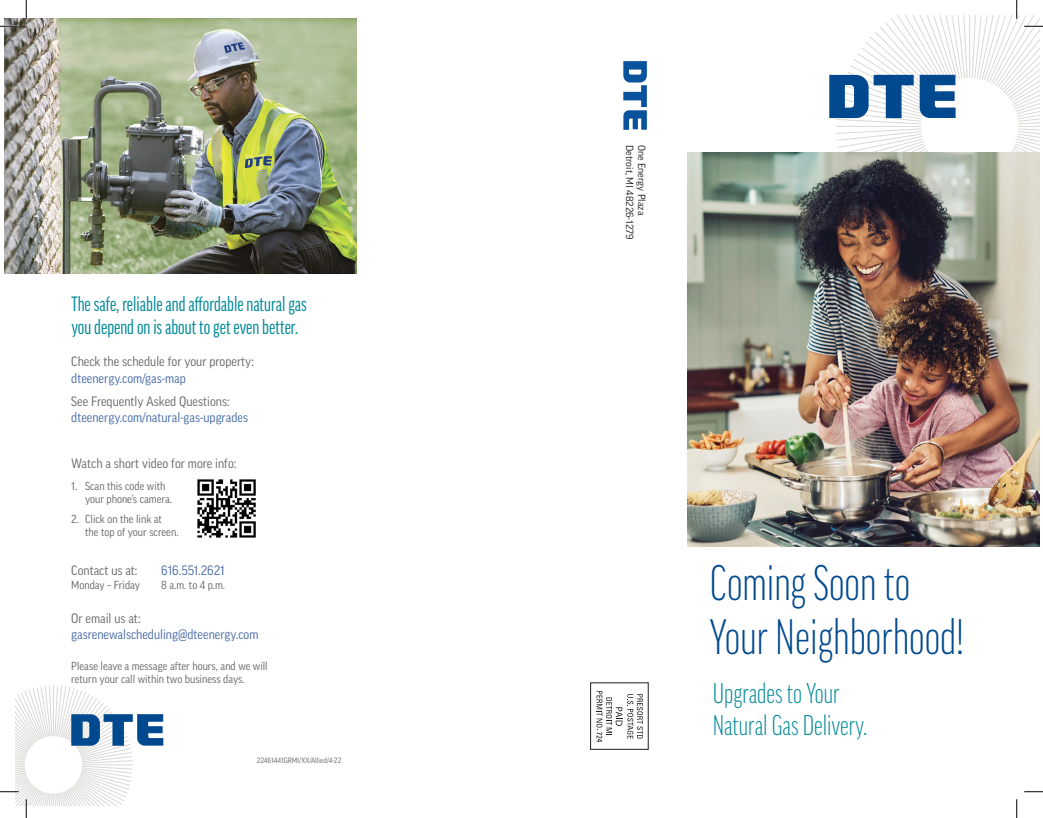
<style>
.page{position:relative;width:1043px;height:818px;background:#fff}
.page>*{position:absolute;margin:0;border:0;box-sizing:border-box;transform-origin:0 0}
.BigSubhead{font:300 extra-condensed 47.88px/53.9px "Good Pro";color:#01498e}
.BigSubhead-2{font:300 extra-condensed 27.5px/31.2px "Good Pro";color:#008998}
.BigSubhead-3{font:20px/22.5px "Good Pro X Cond News";color:#008998}
.letterText{font:13.12px/16.9px "Good Pro Narr";color:#636366}
.letterText-2{font:13.12px/16.9px "Good Pro Narr";color:#4166a3}
.Paragraph_Style_1{font:13.12px/16.9px "Good Pro Narr";color:#4166a3}
.Paragraph_Style_1-2{font:11.25px/13.8px "Good Pro Narr";color:#636366}
.t1{font:10px/12px "Good Pro";color:#201d1e}
.letterText-3{font:7.5px "Good Pro Narr";color:#636366}
.s1{color:#4166a3}
.s2{color:#636366}
</style>
<div class="page">
<img style="left:5px;top:18px;width:351px;height:256px">
<img style="left:687px;top:152px;width:352px;height:394px">
<svg style="left:623px;top:61px;width:24px;height:69px"></svg>
<svg style="left:596px;top:691px;width:47px;height:51px"></svg>
<img style="left:197px;top:479px;width:59px;height:59px">
<svg style="left:0;top:25px;width:19px;height:2px"></svg>
<svg style="left:1024px;top:791px;width:18px;height:1px"></svg>
<svg style="left:25px;top:0;width:2px;height:19px"></svg>
<svg style="left:0;top:685px;width:163px;height:133px"></svg>
<svg style="left:829px;top:0;width:213px;height:246px"></svg>
<svg style="left:1016px;top:799px;width:1px;height:19px"></svg>
<p class="BigSubhead-3" style="left:71px;top:293px;width:237px">The safe, reliable and affordable natural gas you depend on is about to get even better.</p>
<p class="letterText" style="left:71px;top:353px;width:184px">Check the schedule for your property: <span class="s1">dteenergy.com/gas-map</span></p>
<p class="letterText-2" style="left:71px;top:392px;width:178px"><span class="s2">See Frequently Asked Questions: </span>dteenergy.com/natural-gas-upgrades</p>
<p class="letterText" style="left:71px;top:454px;width:167px">Watch a short video for more info:</p>
<p class="Paragraph_Style_1-2" style="left:85px;top:478px;width:88px;text-indent:-14px">1. Scan this code with your phone’s camera.</p>
<p class="Paragraph_Style_1-2" style="left:85px;top:511px;width:95px;text-indent:-14px">2. Click on the link at<br>the top of your screen.</p>
<p class="letterText" style="left:71px;top:562px;width:68px">Contact us at:</p>
<p class="letterText-2" style="left:161px;top:562px;width:65px">616.551.2621</p>
<p class="Paragraph_Style_1-2" style="left:71px;top:578px;width:70px">Monday – Friday</p>
<p class="Paragraph_Style_1-2" style="left:161px;top:578px;width:65px">8 a.m. to 4 p.m.</p>
<p class="Paragraph_Style_1" style="left:71px;top:609px;width:189px"><span class="s2">Or email us at: </span>gasrenewalscheduling@dteenergy.com</p>
<p class="Paragraph_Style_1-2" style="left:71px;top:658px;width:198px">Please leave a message after hours, and we will return your call within two business days.</p>
<p class="letterText-3" style="left:257px;top:756px;width:86px">22461441GRMI/XX/Allied/4-22</p>
<p class="t1" style="left:648px;top:145px;width:96px;rotate:90deg">One Energy Plaza<br>Detroit, MI 48226-1279</p>
<p class="BigSubhead" style="left:710px;top:556px;width:255px">Coming Soon to<br>Your Neighborhood!</p>
<p class="BigSubhead-2" style="left:713px;top:678px;width:156px">Upgrades to Your<br>Natural Gas Delivery.</p>
</div>
